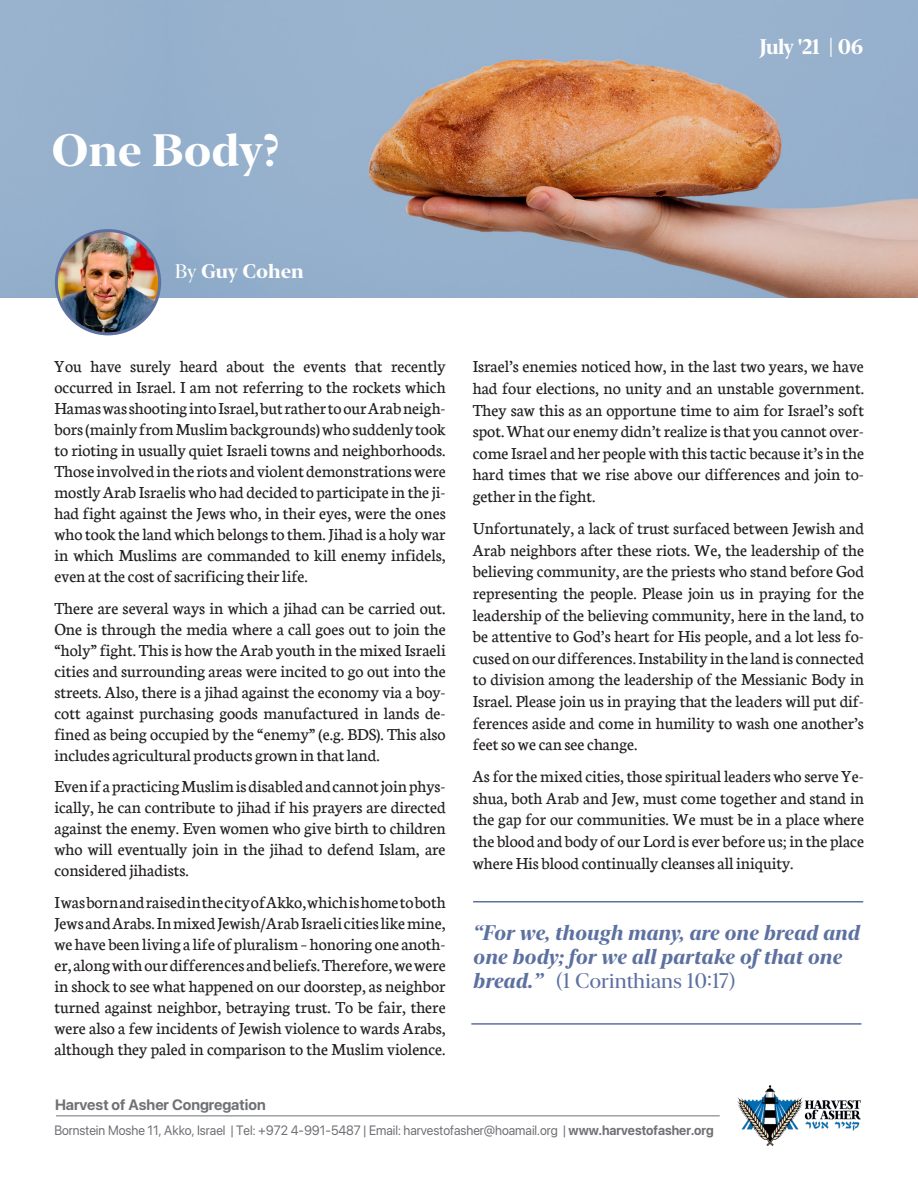
<style>
.page{position:relative;width:918px;height:1188px;background:#fff}
.page>*{position:absolute;margin:0;border:0;box-sizing:border-box;transform-origin:0 0}
.t1{font:700 45px "New York Extra Large";color:#fff}
.t2{font:italic 21px/24px "New York";color:#5d71a1}
.t3{font:700 21px "New York Extra Large";letter-spacing:-.03em;color:#fff;scale:.95 1}
.t4{font:700 19.5px "New York Extra Large";color:#fff}
.t5{font:18px/21px "Neuton";color:#231f20;text-align:justify}
.t6{font:700 15px "SF Pro Display";color:#707176}
.t7{font:13.5px "SF Pro Display";color:#707176;scale:.95 1}
.s1{font-weight:400}
.s2{font-style:normal}
.s3{font-weight:700}
</style>
<div class="page">
<img style="left:0;top:0;width:918px;height:298px">
<img style="left:56px;top:231px;width:104px;height:103px;border-radius:52px">
<div style="left:55px;top:229px;width:106px;height:106px;border:3px solid #5d71a1;border-radius:50%"></div>
<img style="left:737px;top:1085px;width:124px;height:61px">
<hr style="left:56px;top:1115px;width:664px;height:1px;background:#707176">
<hr style="left:473px;top:901px;width:390px;height:2px;background:#5d71a1">
<hr style="left:471px;top:1023px;width:390px;height:2px;background:#5d71a1">
<p class="t1" style="left:51px;top:122px;width:230px">One Body?</p>
<p class="t3" style="left:760px;top:33px;width:110px">July '21 | 06</p>
<p class="t4" style="left:175px;top:259px;width:130px"><span class="s1">By</span> Guy Cohen</p>
<p class="t5" style="left:54px;top:356px;width:393px">You have surely heard about the events that recently occurred in Israel. I am not referring to the rockets which Hamas was shooting into Israel, but rather to our Arab neigh&shy;bors (mainly from Muslim backgrounds) who suddenly took to rioting in usually quiet Israeli towns and neighborhoods.<br>Those involved in the riots and violent demonstrations were mostly Arab Israelis who had decided to participate in the ji&shy;had fight against the Jews who, in their eyes, were the ones who took the land which belongs to them. Jihad is a holy war in which Muslims are commanded to kill enemy infidels, even at the cost of sacrificing their life.</p>
<p class="t5" style="left:54px;top:598px;width:393px">There are several ways in which a jihad can be carried out.<br>One is through the media where a call goes out to join the “holy” fight. This is how the Arab youth in the mixed Israeli cities and surrounding areas were incited to go out into the streets. Also, there is a jihad against the economy via a boy&shy;cott against purchasing goods manufactured in lands de&shy;fined as being occupied by the “enemy” (e.g. BDS). This also includes agricultural products grown in that land.</p>
<p class="t5" style="left:54px;top:776px;width:393px">Even if a practicing Muslim is disabled and cannot join phys&shy;ically, he can contribute to jihad if his prayers are directed against the enemy. Even women who give birth to children who will eventually join in the jihad to defend Islam, are considered jihadists.</p>
<p class="t5" style="left:54px;top:892px;width:393px">I was born and raised in the city of Akko, which is home to both Jews and Arabs. In mixed Jewish/Arab Israeli cities like mine, we have been living a life of pluralism – honoring one anoth&shy;er, along with our differences and beliefs. Therefore, we were in shock to see what happened on our doorstep, as neighbor turned against neighbor, betraying trust. To be fair, there were also a few incidents of Jewish violence to wards Arabs, although they paled in comparison to the Muslim violence.</p>
<p class="t5" style="left:473px;top:356px;width:393px;line-height:21.6px">Israel’s enemies noticed how, in the last two years, we have had four elections, no unity and an unstable government.<br>They saw this as an opportune time to aim for Israel’s soft spot. What our enemy didn’t realize is that you cannot over&shy;come Israel and her people with this tactic because it’s in the hard times that we rise above our differences and join to&shy;gether in the fight.</p>
<p class="t5" style="left:473px;top:518px;width:393px;line-height:21.6px">Unfortunately, a lack of trust surfaced between Jewish and Arab neighbors after these riots. We, the leadership of the believing community, are the priests who stand before God representing the people. Please join us in praying for the leadership of the believing community, here in the land, to be attentive to God’s heart for His people, and a lot less fo&shy;cused on our differences. Instability in the land is connected to division among the leadership of the Messianic Body in Israel. Please join us in praying that the leaders will put dif&shy;ferences aside and come in humility to wash one another’s feet so we can see change.</p>
<p class="t5" style="left:473px;top:766px;width:393px;line-height:21.6px">As for the mixed cities, those spiritual leaders who serve Ye&shy;shua, both Arab and Jew, must come together and stand in the gap for our communities. We must be in a place where the blood and body of our Lord is ever before us; in the place where His blood continually cleanses all iniquity.</p>
<p class="t2" style="left:472px;top:921px;width:388px">“For we, though many, are one bread and one body; for we all partake of that one bread.” <span class="s2">(1 Corinthians 10:17)</span></p>
<p class="t6" style="left:55px;top:1096px;width:212px">Harvest of Asher Congregation</p>
<p class="t7" style="left:54px;top:1122px;width:696px">Bornstein Moshe 11, Akko, Israel | Tel: +972 4-991-5487 | Email: harvestofasher@hoamail.org | <span class="s3">www.harvestofasher.org</span></p>
</div>
